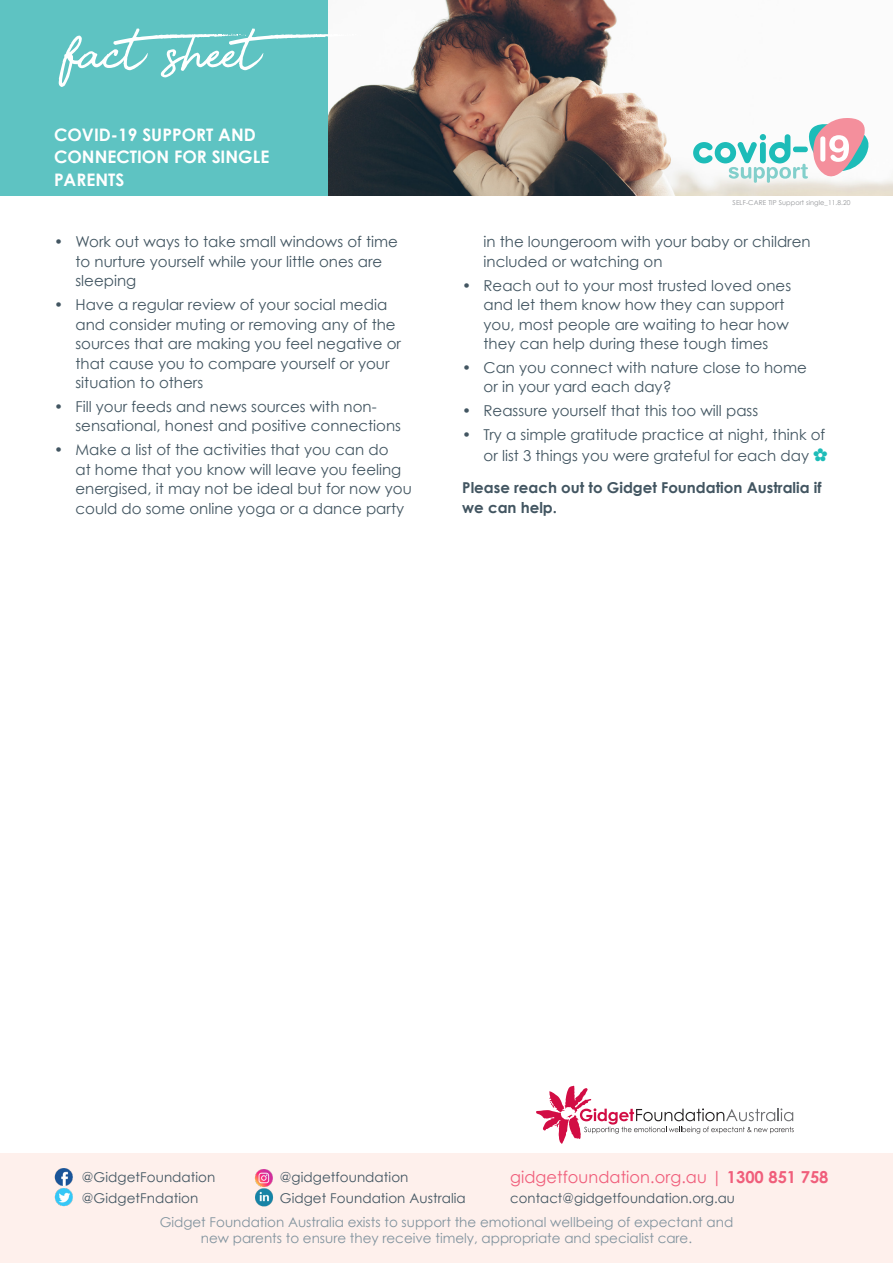
<style>
.page{position:relative;width:893px;height:1263px;background:#fff}
.page>*{position:absolute;margin:0;border:0;box-sizing:border-box;transform-origin:0 0}
._1_Bodytext{font:84px "Beauty";color:#fff}
.Heading_Main{font:700 17.25px/22.5px "Century Gothic";color:#fff}
.t1{font:16.5px "Century Gothic";letter-spacing:.005em;color:#f05e7b}
.t2{font:15px/19.5px "Century Gothic";color:#425561}
.BodyText_FOSB{font:700 15px/19.5px "Century Gothic";color:#425561}
.t3{font:13.5px/16.5px "Century Gothic";color:#81939e;text-align:center}
._1_Bodytext-2{font:13.5px "Century Gothic";letter-spacing:.005em;color:#425561}
.BodyText_FO{font:6.75px "Century Gothic";letter-spacing:.01em;color:#939598}
.s1{font-weight:700}
</style>
<div class="page">
<img style="left:327px;top:0;width:566px;height:196px">
<div style="left:0;top:0;width:327px;height:196px;background:#5ec3c2"></div>
<div style="left:0;top:1153px;width:893px;height:110px;background:#fef0ec"></div>
<svg style="left:536px;top:1086px;width:258px;height:58px"></svg>
<img style="left:54px;top:1168px;width:19px;height:39px">
<img style="left:255px;top:1169px;width:18px;height:38px">
<svg style="left:693px;top:118px;width:175px;height:65px"></svg>
<p class="_1_Bodytext" style="left:65px;top:22px;width:314px">factsheet</p>
<p class="Heading_Main" style="left:54px;top:123px;width:217px">COVID-19 SUPPORT AND<br>CONNECTION FOR SINGLE<br>PARENTS</p>
<p class="t2" style="left:75px;top:232px;width:324px;text-indent:-21px">• Work out ways to take small windows of time to nurture yourself while your little ones are sleeping</p>
<p class="t2" style="left:75px;top:295px;width:327px;text-indent:-21px">• Have a regular review of your social media and consider muting or removing any of the sources that are making you feel negative or that cause you to compare yourself or your situation to others</p>
<p class="t2" style="left:75px;top:396px;width:327px;text-indent:-21px">• Fill your feeds and news sources with non&shy;sensational, honest and positive connections</p>
<p class="t2" style="left:75px;top:440px;width:338px;text-indent:-21px">• Make a list of the activities that you can do<br>at home that you know will leave you feeling energised, it may not be ideal but for now you could do some online yoga or a dance party</p>
<p class="BodyText_FO" style="left:733px;top:198px;width:119px">SELF-CARE TIP Support single_11.8.20</p>
<p class="t2" style="left:483px;top:232px;width:329px">in the loungeroom with your baby or children included or watching on</p>
<p class="t2" style="left:483px;top:275px;width:309px;text-indent:-21px">• Reach out to your most trusted loved ones and let them know how they can support you, most people are waiting to hear how they can help during these tough times</p>
<p class="t2" style="left:483px;top:357px;width:325px;text-indent:-21px">• Can you connect with nature close to home or in your yard each day?</p>
<p class="t2" style="left:462px;top:401px;width:297px">• Reassure yourself that this too will pass</p>
<p class="t2" style="left:462px;top:424px;width:364px;line-height:21px;text-align:center">• Try a simple gratitude practice at night, think of or list 3 things you were grateful for each day</p>
<p class="BodyText_FOSB" style="left:462px;top:477px;width:361px">Please reach out to Gidget Foundation Australia if we can help.</p>
<p class="t1" style="left:510px;top:1167px;width:320px">gidgetfoundation.org.au | <span class="s1">1300 851 758</span></p>
<p class="_1_Bodytext-2" style="left:510px;top:1190px;width:226px">contact@gidgetfoundation.org.au</p>
<p class="_1_Bodytext-2" style="left:82px;top:1169px;width:135px">@GidgetFoundation</p>
<p class="_1_Bodytext-2" style="left:280px;top:1169px;width:130px">@gidgetfoundation</p>
<p class="_1_Bodytext-2" style="left:82px;top:1190px;width:118px">@GidgetFndation</p>
<p class="_1_Bodytext-2" style="left:280px;top:1190px;width:187px">Gidget Foundation Australia</p>
<p class="t3" style="left:160px;top:1213px;width:575px">Gidget Foundation Australia exists to support the emotional wellbeing of expectant and new parents to ensure they receive timely, appropriate and specialist care.</p>
</div>
